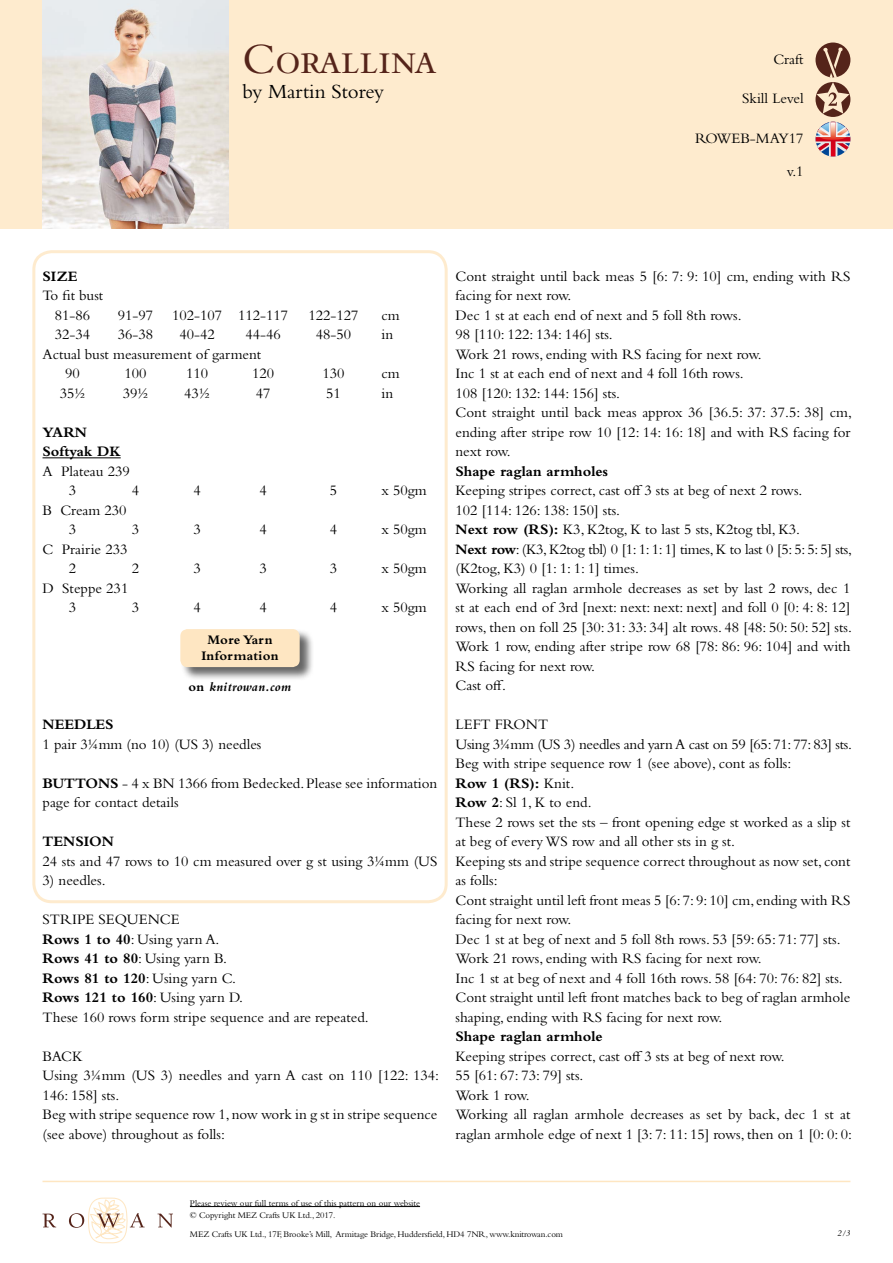
<style>
.page{position:relative;width:893px;height:1263px;background:#fff}
.page>*{position:absolute;margin:0;border:0;box-sizing:border-box;transform-origin:0 0}
.t1{font:45px "Bembo Std";letter-spacing:-.01em;color:#55241a}
.t2{font:21px "Bembo Std";color:#000}
.t3{font:15px/19.5px "Bembo Std";color:#000}
.t4{font:700 15px/19.5px "Bembo Std";color:#000}
.t5{font:700 13.65px/16.4px "Bembo Std";letter-spacing:.02em;color:#000;text-align:center}
.t6{font:italic 700 13.5px "Bembo Std";letter-spacing:.02em;color:#000}
.t7{font:9px/12px "Bembo Std";letter-spacing:-.01em;color:#000}
.t8{font:italic 9px "Bembo Std";color:#000}
.s1{font-style:normal}
.s2{font-weight:700}
</style>
<div class="page">
<hr style="left:190px;top:1206px;width:230px;height:1px;background:#000">
<svg style="left:43px;top:1213px;width:13px;height:14px"></svg>
<svg style="left:69px;top:1198px;width:76px;height:45px"></svg>
<svg style="left:158px;top:1213px;width:15px;height:14px"></svg>
<hr style="left:43px;top:1181px;width:807px;height:1px;background:#fee6c2">
<div style="left:32px;top:250px;width:416px;height:653px;border:3px solid #feebce;border-radius:18px"></div>
<div style="left:0;top:0;width:893px;height:228px;background:#feebce"></div>
<img style="left:43px;top:0;width:186px;height:228px">
<hr style="left:43px;top:457px;width:78px;height:1px;background:#000">
<div style="left:180px;top:629px;width:134px;height:52px;background:#000;opacity:.6"></div>
<div style="left:180px;top:629px;width:120px;height:38px;background:#fee6c2;border-radius:7px"></div>
<svg style="left:815px;top:43px;width:35px;height:113px"></svg>
<h1 class="t1" style="left:242px;top:32px;width:196px">Corallina</h1>
<h2 class="t2" style="left:242px;top:79px;width:143px">by Martin Storey</h2>
<p class="t3" style="left:773px;top:49px;width:32px">Craft</p>
<p class="t3" style="left:742px;top:88px;width:63px">Skill Level</p>
<p class="t3" style="left:695px;top:128px;width:110px">ROWEB-MAY17</p>
<p class="t3" style="left:787px;top:161px;width:18px">v.1</p>
<p class="t4" style="left:43px;top:266px;width:36px">SIZE</p>
<p class="t3" style="left:43px;top:286px;width:62px;text-align:center">To fit bust<br>81-86</p>
<p class="t3" style="left:118px;top:305px;width:37px">91-97</p>
<p class="t3" style="left:172px;top:305px;width:118px">102-107 112-117</p>
<p class="t3" style="left:309px;top:305px;width:52px">122-127</p>
<p class="t3" style="left:382px;top:305px;width:20px">cm</p>
<p class="t3" style="left:55px;top:325px;width:37px">32-34</p>
<p class="t3" style="left:118px;top:325px;width:37px">36-38</p>
<p class="t3" style="left:179px;top:325px;width:37px">40-42</p>
<p class="t3" style="left:245px;top:325px;width:37px">44-46</p>
<p class="t3" style="left:316px;top:325px;width:37px">48-50</p>
<p class="t3" style="left:382px;top:325px;width:13px">in</p>
<p class="t3" style="left:65px;top:344px;width:198px;text-indent:-23px">Actual bust measurement of garment<br>90</p>
<p class="t3" style="left:124px;top:364px;width:24px">100</p>
<p class="t3" style="left:186px;top:364px;width:24px">110</p>
<p class="t3" style="left:252px;top:364px;width:24px">120</p>
<p class="t3" style="left:322px;top:364px;width:24px">130</p>
<p class="t3" style="left:382px;top:364px;width:20px">cm</p>
<p class="t3" style="left:60px;top:383px;width:27px">35½</p>
<p class="t3" style="left:123px;top:383px;width:27px">39½</p>
<p class="t3" style="left:184px;top:383px;width:27px">43½</p>
<p class="t3" style="left:256px;top:383px;width:16px">47</p>
<p class="t3" style="left:326px;top:383px;width:16px">51</p>
<p class="t3" style="left:382px;top:383px;width:13px">in</p>
<p class="t4" style="left:43px;top:422px;width:80px">YARN<br>Softyak DK</p>
<p class="t3" style="left:69px;top:461px;width:63px;text-indent:-26px">A Plateau 239<br>3</p>
<p class="t3" style="left:132px;top:481px;width:9px">4</p>
<p class="t3" style="left:193px;top:481px;width:9px">4</p>
<p class="t3" style="left:259px;top:481px;width:9px">4</p>
<p class="t3" style="left:330px;top:481px;width:9px">5</p>
<p class="t3" style="left:382px;top:481px;width:47px">x 50gm</p>
<p class="t3" style="left:69px;top:500px;width:59px;text-indent:-26px">B Cream 230<br>3</p>
<p class="t3" style="left:132px;top:520px;width:9px">3</p>
<p class="t3" style="left:193px;top:520px;width:9px">3</p>
<p class="t3" style="left:259px;top:520px;width:9px">4</p>
<p class="t3" style="left:330px;top:520px;width:9px">4</p>
<p class="t3" style="left:382px;top:520px;width:47px">x 50gm</p>
<p class="t3" style="left:69px;top:539px;width:60px;text-indent:-26px">C Prairie 233<br>2</p>
<p class="t3" style="left:132px;top:559px;width:9px">2</p>
<p class="t3" style="left:193px;top:559px;width:9px">3</p>
<p class="t3" style="left:259px;top:559px;width:9px">3</p>
<p class="t3" style="left:330px;top:559px;width:9px">3</p>
<p class="t3" style="left:382px;top:559px;width:47px">x 50gm</p>
<p class="t3" style="left:69px;top:578px;width:61px;text-indent:-26px">D Steppe 231<br>3</p>
<p class="t3" style="left:132px;top:598px;width:9px">3</p>
<p class="t3" style="left:193px;top:598px;width:9px">4</p>
<p class="t3" style="left:259px;top:598px;width:9px">4</p>
<p class="t3" style="left:330px;top:598px;width:9px">4</p>
<p class="t3" style="left:382px;top:598px;width:47px">x 50gm</p>
<p class="t5" style="left:201px;top:631px;width:79px">More Yarn<br>Information</p>
<p class="t6" style="left:189px;top:679px;width:104px"><span class="s1">on</span> knitrowan.com</p>
<p class="t4" style="left:43px;top:715px;width:73px">NEEDLES</p>
<p class="t3" style="left:43px;top:734px;width:220px">1 pair 3¼mm (no 10) (US 3) needles</p>
<p class="t3" style="left:43px;top:773px;width:396px"><span class="s2">BUTTONS</span> - 4 x BN 1366 from Bedecked. Please see information page for contact details</p>
<p class="t4" style="left:43px;top:832px;width:73px">TENSION</p>
<p class="t3" style="left:43px;top:851px;width:396px">24 sts and 47 rows to 10 cm measured over g st using 3¼mm (US</p>
<p class="t3" style="left:43px;top:871px;width:65px">3) needles.</p>
<p class="t3" style="left:43px;top:910px;width:328px">STRIPE SEQUENCE<br><span class="s2">Rows 1 to 40</span>: Using yarn A.<br><span class="s2">Rows 41 to 80</span>: Using yarn B.<br><span class="s2">Rows 81 to 120</span>: Using yarn C.<br><span class="s2">Rows 121 to 160</span>: Using yarn D.<br>These 160 rows form stripe sequence and are repeated.</p>
<p class="t3" style="left:43px;top:1046px;width:398px">BACK<br>Using 3¼mm (US 3) needles and yarn A cast on 110 [122: 134:<br>146: 158] sts.<br>Beg with stripe sequence row 1, now work in g st in stripe sequence (see above) throughout as folls:</p>
<p class="t3" style="left:455px;top:266px;width:398px">Cont straight until back meas 5 [6: 7: 9: 10] cm, ending with RS facing for next row.<br>Dec 1 st at each end of next and 5 foll 8th rows.<br>98 [110: 122: 134: 146] sts.<br>Work 21 rows, ending with RS facing for next row.<br>Inc 1 st at each end of next and 4 foll 16th rows.<br>108 [120: 132: 144: 156] sts.<br>Cont straight until back meas approx 36 [36.5: 37: 37.5: 38] cm, ending after stripe row 10 [12: 14: 16: 18] and with RS facing for next row.</p>
<p class="t4" style="left:455px;top:461px;width:154px">Shape raglan armholes</p>
<p class="t3" style="left:455px;top:481px;width:398px">Keeping stripes correct, cast off 3 sts at beg of next 2 rows.<br>102 [114: 126: 138: 150] sts.<br><span class="s2">Next row (RS):</span> K3, K2tog, K to last 5 sts, K2tog tbl, K3.<br><span class="s2">Next row</span>: (K3, K2tog tbl) 0 [1: 1: 1: 1] times, K to last 0 [5: 5: 5: 5] sts, (K2tog, K3) 0 [1: 1: 1: 1] times.<br>Working all raglan armhole decreases as set by last 2 rows, dec 1 st at each end of 3rd [next: next: next: next] and foll 0 [0: 4: 8: 12] rows, then on foll 25 [30: 31: 33: 34] alt rows. 48 [48: 50: 50: 52] sts.<br>Work 1 row, ending after stripe row 68 [78: 86: 96: 104] and with RS facing for next row.<br>Cast off.</p>
<p class="t3" style="left:455px;top:715px;width:398px">LEFT FRONT<br>Using 3¼mm (US 3) needles and yarn A cast on 59 [65: 71: 77: 83] sts.<br>Beg with stripe sequence row 1 (see above), cont as folls:<br><span class="s2">Row 1 (RS):</span> Knit.<br><span class="s2">Row 2</span>: Sl 1, K to end.<br>These 2 rows set the sts – front opening edge st worked as a slip st at beg of every WS row and all other sts in g st.<br>Keeping sts and stripe sequence correct throughout as now set, cont as folls:<br>Cont straight until left front meas 5 [6: 7: 9: 10] cm, ending with RS facing for next row.<br>Dec 1 st at beg of next and 5 foll 8th rows. 53 [59: 65: 71: 77] sts.<br>Work 21 rows, ending with RS facing for next row.<br>Inc 1 st at beg of next and 4 foll 16th rows. 58 [64: 70: 76: 82] sts.<br>Cont straight until left front matches back to beg of raglan armhole shaping, ending with RS facing for next row.</p>
<p class="t4" style="left:455px;top:1027px;width:149px">Shape raglan armhole</p>
<p class="t3" style="left:455px;top:1046px;width:398px">Keeping stripes correct, cast off 3 sts at beg of next row.<br>55 [61: 67: 73: 79] sts.<br>Work 1 row.<br>Working all raglan armhole decreases as set by back, dec 1 st at raglan armhole edge of next 1 [3: 7: 11: 15] rows, then on 1 [0: 0: 0:</p>
<p class="t7" style="left:190px;top:1197px;width:232px">Please review our full terms of use of this pattern on our website © Copyright MEZ Crafts UK Ltd., 2017.</p>
<p class="t7" style="left:190px;top:1228px;width:375px">MEZ Crafts UK Ltd., 17F, Brooke’s Mill, Armitage Bridge, Huddersfield, HD4 7NR, www.knitrowan.com</p>
<p class="t8" style="left:837px;top:1228px;width:15px">2/3</p>
</div>
